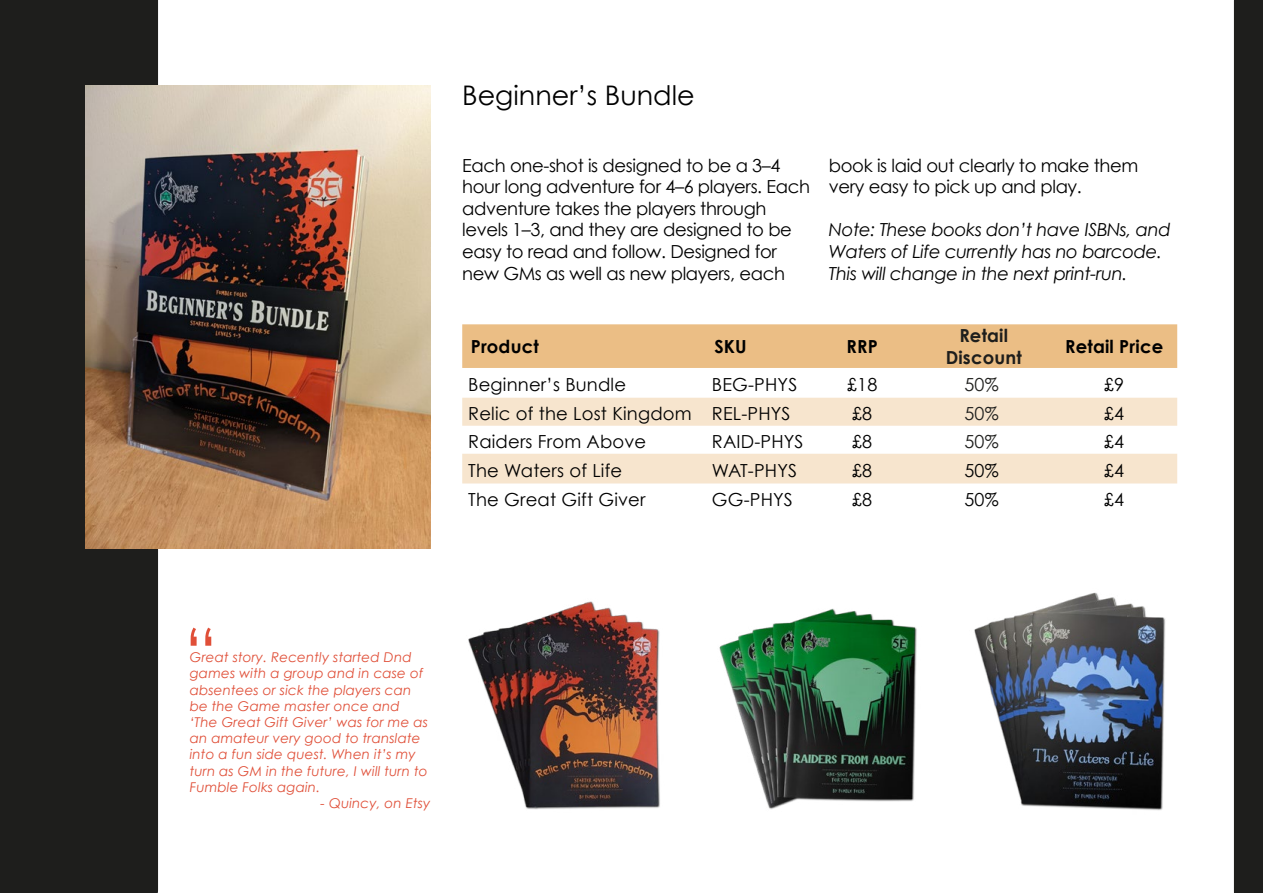
<style>
.page{position:relative;width:1263px;height:893px;background:#fff}
.page>*{position:absolute;margin:0;border:0;box-sizing:border-box;transform-origin:0 0}
.Body_Text{font:67.5px "Century Gothic";color:#e04f38}
.Heading_1{font:27px "Century Gothic";color:#000}
.Body_Text-2{font:18px/21.6px "Century Gothic";letter-spacing:-.02em;color:#000}
.Body_Text-3{font:italic 18px/21.6px "Century Gothic";letter-spacing:-.02em;color:#000}
.Body_Text-4{font:18px "Century Gothic";letter-spacing:.01em;color:#000}
.Body_Text-5{font:700 18px "Century Gothic";letter-spacing:.01em;color:#000}
.Body_Text-6{font:700 18px/21.6px "Century Gothic";letter-spacing:.01em;color:#1e1e1c;text-align:center}
.Body_Text-7{font:18px "Century Gothic";color:#1e1e1c}
.Body_Text-8{font:italic 13.5px/16.2px "Century Gothic";letter-spacing:.01em;color:#e04f38}
</style>
<div class="page">
<div style="left:1234px;top:0;width:29px;height:893px;background:#1e1e1c"></div>
<div style="left:0;top:0;width:158px;height:893px;background:#1e1e1c"></div>
<div style="left:462px;top:324px;width:715px;height:44px;background:#ebbe85"></div>
<svg style="left:462px;top:398px;width:715px;height:85px;fill:#f7e5ce"></svg>
<img style="left:468px;top:601px;width:192px;height:209px">
<img style="left:719px;top:608px;width:198px;height:201px">
<img style="left:974px;top:592px;width:192px;height:219px">
<img style="left:86px;top:85px;width:344px;height:464px">
<p class="Heading_1" style="left:462px;top:79px;width:234px">Beginner’s Bundle</p>
<p class="Body_Text-2" style="left:462px;top:154px;width:349px">Each one-shot is designed to be a 3–4 hour long adventure for 4–6 players. Each adventure takes the players through levels 1–3, and they are designed to be easy to read and follow. Designed for new GMs as well as new players, each</p>
<p class="Body_Text-2" style="left:829px;top:154px;width:311px">book is laid out clearly to make them very easy to pick up and play.</p>
<p class="Body_Text-3" style="left:829px;top:219px;width:343px">Note: These books don’t have ISBNs, and<br>Waters of Life currently has no barcode.<br>This will change in the next print-run.</p>
<p class="Body_Text-5" style="left:471px;top:335px;width:70px">Product</p>
<p class="Body_Text-5" style="left:714px;top:335px;width:34px">SKU</p>
<p class="Body_Text-5" style="left:846px;top:335px;width:33px">RRP</p>
<p class="Body_Text-6" style="left:946px;top:324px;width:78px">Retail<br>Discount</p>
<p class="Body_Text-5" style="left:1065px;top:335px;width:100px">Retail Price</p>
<p class="Body_Text-4" style="left:468px;top:373px;width:159px">Beginner’s Bundle</p>
<p class="Body_Text-2" style="left:712px;top:373px;width:87px">BEG-PHYS</p>
<p class="Body_Text-2" style="left:847px;top:373px;width:32px">£18</p>
<p class="Body_Text-7" style="left:964px;top:373px;width:36px">50%</p>
<p class="Body_Text-2" style="left:1104px;top:373px;width:22px">£9</p>
<p class="Body_Text-4" style="left:468px;top:402px;width:225px">Relic of the Lost Kingdom</p>
<p class="Body_Text-2" style="left:712px;top:402px;width:80px">REL-PHYS</p>
<p class="Body_Text-2" style="left:852px;top:402px;width:22px">£8</p>
<p class="Body_Text-7" style="left:964px;top:402px;width:36px">50%</p>
<p class="Body_Text-2" style="left:1104px;top:402px;width:22px">£4</p>
<p class="Body_Text-4" style="left:468px;top:430px;width:180px">Raiders From Above</p>
<p class="Body_Text-4" style="left:712px;top:430px;width:93px">RAID-PHYS</p>
<p class="Body_Text-2" style="left:852px;top:430px;width:22px">£8</p>
<p class="Body_Text-7" style="left:964px;top:430px;width:36px">50%</p>
<p class="Body_Text-2" style="left:1104px;top:430px;width:22px">£4</p>
<p class="Body_Text-4" style="left:468px;top:459px;width:155px">The Waters of Life</p>
<p class="Body_Text-2" style="left:712px;top:459px;width:87px">WAT-PHYS</p>
<p class="Body_Text-2" style="left:852px;top:459px;width:22px">£8</p>
<p class="Body_Text-2" style="left:964px;top:459px;width:36px">50%</p>
<p class="Body_Text-2" style="left:1104px;top:459px;width:22px">£4</p>
<p class="Body_Text-4" style="left:468px;top:489px;width:179px">The Great Gift Giver</p>
<p class="Body_Text-2" style="left:712px;top:489px;width:83px">GG-PHYS</p>
<p class="Body_Text-2" style="left:852px;top:489px;width:22px">£8</p>
<p class="Body_Text-2" style="left:964px;top:489px;width:36px">50%</p>
<p class="Body_Text-2" style="left:1104px;top:489px;width:22px">£4</p>
<p class="Body_Text" style="left:184px;top:612px;width:35px">“</p>
<p class="Body_Text-8" style="left:190px;top:649px;width:240px">Great story. Recently started Dnd games with a group and in case of absentees or sick the players can be the Game master once and ‘The Great Gift Giver’ was for me as an amateur very good to translate into a fun side quest. When it’s my turn as GM in the future, I will turn to<br>Fumble Folks again.</p>
<p class="Body_Text-8" style="left:321px;top:795px;width:111px">- Quincy, on Etsy</p>
</div>
